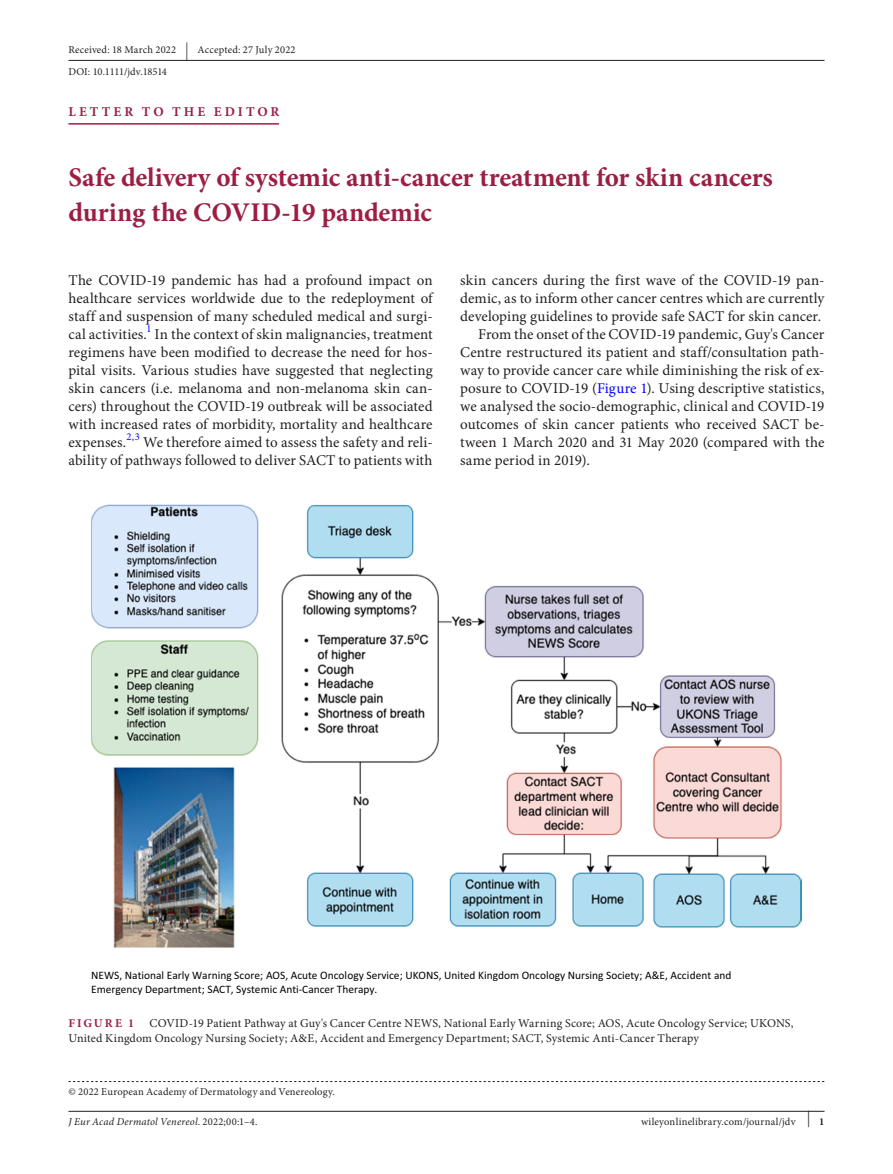
<style>
.page{position:relative;width:893px;height:1174px;background:#fff}
.page>*{position:absolute;margin:0;border:0;box-sizing:border-box;transform-origin:0 0}
.t1{font:700 27px/34.5px "Minion Pro";letter-spacing:-.005em;color:#9c1f43}
.t2{font:15px/18px "Minion Pro";letter-spacing:.005em;color:#231f20;text-align:justify}
.t3{font:700 13.5px "Minion Pro";letter-spacing:.225em;color:#9c1f43}
.t4{font:12px/15px "Minion Pro";letter-spacing:.01em;color:#231f20}
.t5{font:700 12px "Minion Pro";letter-spacing:.17em;color:#9c1f43}
.t6{font:11.4px/14px "Calibri";color:#000}
.t7{font:10.5px/21.9px "Minion Pro";letter-spacing:.015em;color:#231f20}
.t8{font:italic 10.5px "Minion Pro";letter-spacing:.02em;color:#231f20}
.t9{font:10.5px "Minion Pro";color:#00f}
.s1{font-size:18px}
.s2{color:#00f}
.s3{font-style:normal}
.s4{font-weight:700}
</style>
<div class="page">
<hr style="left:68px;top:1111px;width:756px;height:1px;background:#231f20">
<hr style="left:68px;top:123px;width:211px;height:2px;background:#9c1f43">
<hr style="left:68px;top:60px;width:756px;height:1px;background:#231f20">
<svg style="left:68px;top:1081px;width:756px;height:1px"></svg>
<img style="left:91px;top:504px;width:711px;height:444px">
<p class="t7" style="left:68px;top:39px;width:229px">Received: 18 March 2022 <span class="s1">|</span> Accepted: 27 July 2022<br>DOI: 10.1111/jdv.18514</p>
<p class="t3" style="left:69px;top:102px;width:212px">LETTER TO THE EDITOR</p>
<h1 class="t1" style="left:68px;top:160px;width:706px">Safe delivery of systemic anti-cancer treatment for skin cancers during the COVID-19 pandemic</h1>
<p class="t2" style="left:68px;top:271px;width:366px">The COVID-19 pandemic has had a profound impact on healthcare services worldwide due to the redeployment of staff and suspension of many scheduled medical and surgi&shy;cal activities.</p>
<p class="t9" style="left:147px;top:322px;width:7px">1</p>
<p class="t2" style="left:68px;top:325px;width:366px;text-indent:86px">In the context of skin malignancies, treatment regimens have been modified to decrease the need for hos&shy;pital visits. Various studies have suggested that neglecting skin cancers (i.e. melanoma and non-melanoma skin can&shy;cers) throughout the COVID-19 outbreak will be associated with increased rates of morbidity, mortality and healthcare expenses.</p>
<p class="t9" style="left:127px;top:430px;width:15px">2,3</p>
<p class="t2" style="left:68px;top:433px;width:366px;text-align:right">We therefore aimed to assess the safety and reli-<br>ability of pathways followed to deliver SACT to patients with</p>
<p class="t2" style="left:460px;top:271px;width:366px">skin cancers during the first wave of the COVID-19 pan-</p>
<p class="t2" style="left:460px;top:289px;width:366px">demic, as to inform other cancer centres which are currently</p>
<p class="t2" style="left:460px;top:307px;width:362px">developing guidelines to provide safe SACT for skin cancer.</p>
<p class="t2" style="left:478px;top:325px;width:348px">From the onset of the COVID-19 pandemic, Guy's Cancer</p>
<p class="t2" style="left:460px;top:343px;width:366px">Centre restructured its patient and staff/consultation path-</p>
<p class="t2" style="left:460px;top:361px;width:366px">way to provide cancer care while diminishing the risk of ex-</p>
<p class="t2" style="left:460px;top:379px;width:366px">posure to COVID-19 (<span class="s2">Figure 1</span>). Using descriptive statistics,</p>
<p class="t2" style="left:460px;top:397px;width:366px">we analysed the socio-demographic, clinical and COVID-19</p>
<p class="t2" style="left:460px;top:415px;width:366px">outcomes of skin cancer patients who received SACT be-</p>
<p class="t2" style="left:460px;top:433px;width:366px">tween 1 March 2020 and 31 May 2020 (compared with the</p>
<p class="t2" style="left:460px;top:451px;width:131px">same period in 2019).</p>
<p class="t6" style="left:91px;top:967px;width:642px">NEWS, National Early Warning Score; AOS, Acute Oncology Service; UKONS, United Kingdom Oncology Nursing Society; A&amp;E, Accident and<br>Emergency Department; SACT, Systemic Anti-Cancer Therapy.</p>
<p class="t4" style="left:68px;top:1016px;width:727px;text-indent:81px">COVID-19 Patient Pathway at Guy's Cancer Centre NEWS, National Early Warning Score; AOS, Acute Oncology Service; UKONS,<br>United Kingdom Oncology Nursing Society; A&amp;E, Accident and Emergency Department; SACT, Systemic Anti-Cancer Therapy</p>
<p class="t5" style="left:69px;top:1015px;width:67px">FIGURE 1</p>
<p class="t7" style="left:68px;top:1081px;width:268px">© 2022 European Academy of Dermatology and Venereology.</p>
<p class="t8" style="left:68px;top:1114px;width:191px">J Eur Acad Dermatol Venereol<span class="s3">. 2022;00:1–4.</span></p>
<p class="t7" style="left:641px;top:1111px;width:185px">wileyonlinelibrary.com/journal/jdv <sup>|</sup> <span class="s4">1</span></p>
</div>
